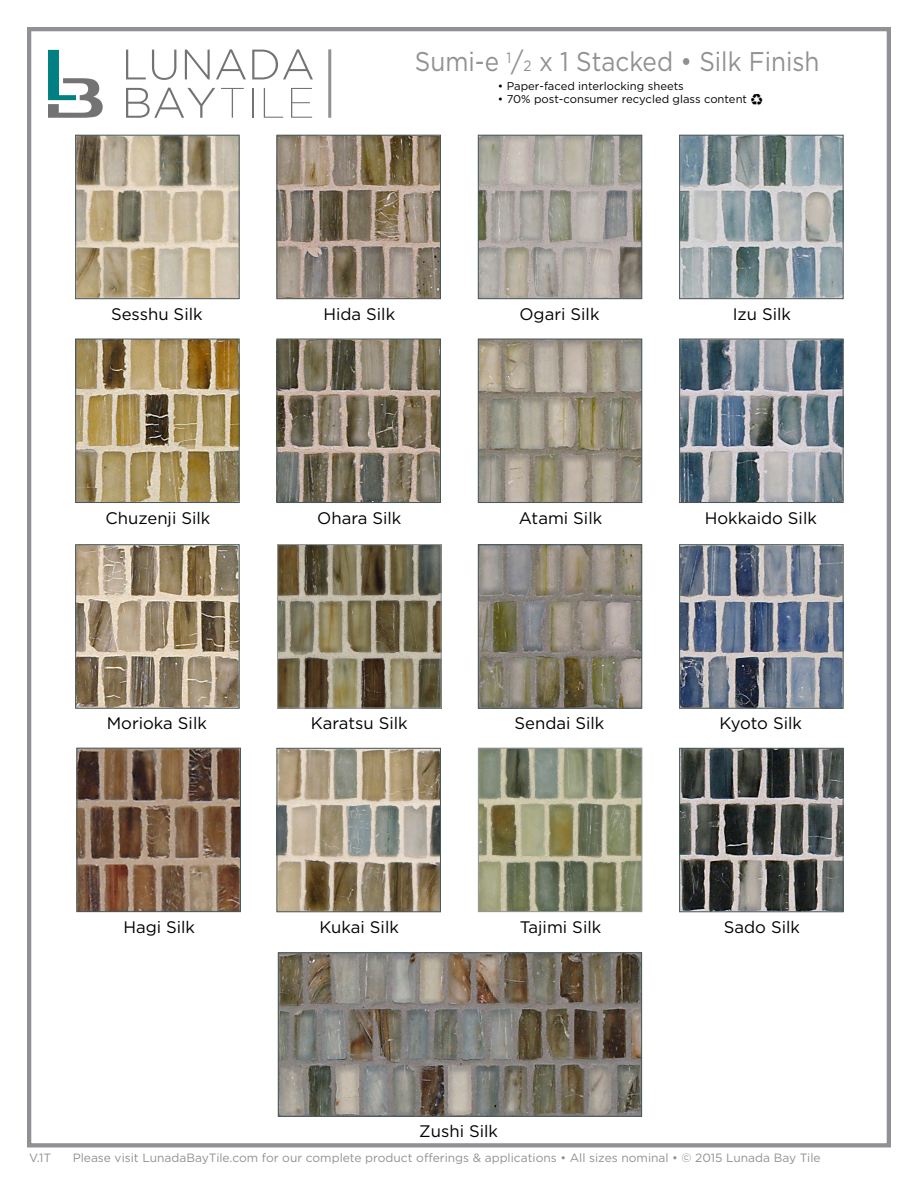
<style>
.page{position:relative;width:918px;height:1188px;background:#fff}
.page>*{position:absolute;margin:0;border:0;box-sizing:border-box;transform-origin:0 0}
.t1{font:27px "Gotham";color:#919195;scale:.9 1}
.t2{font:16.65px "Gotham";color:#000}
.t3{font:12px "Gotham";color:#919195}
.t4{font:11.25px "Gotham";color:#000}
.s1{font-size:15px}
.s2{font-family:"Recycle"}
</style>
<div class="page">
<div style="left:27px;top:27px;width:864px;height:1120px;border:4px solid #919195"></div>
<svg style="left:126px;top:50px;width:20px;height:29px"></svg>
<svg style="left:152px;top:50px;width:24px;height:30px"></svg>
<svg style="left:185px;top:50px;width:25px;height:29px"></svg>
<svg style="left:216px;top:49px;width:30px;height:30px"></svg>
<svg style="left:252px;top:49px;width:61px;height:30px"></svg>
<svg style="left:126px;top:88px;width:89px;height:30px"></svg>
<svg style="left:221px;top:88px;width:23px;height:30px"></svg>
<hr style="left:252px;top:88px;width:1px;height:30px;background:#737373">
<svg style="left:264px;top:88px;width:19px;height:30px"></svg>
<svg style="left:291px;top:88px;width:21px;height:30px"></svg>
<svg style="left:48px;top:50px;width:55px;height:68px"></svg>
<hr style="left:328px;top:49px;width:3px;height:69px;background:#919195">
<img style="left:681px;top:750px;width:160px;height:160px">
<div style="left:679px;top:748px;width:164px;height:164px;border:1px solid #46585b"></div>
<img style="left:681px;top:137px;width:160px;height:160px">
<div style="left:679px;top:135px;width:164px;height:164px;border:1px solid #46585b"></div>
<img style="left:681px;top:547px;width:160px;height:159px">
<div style="left:679px;top:545px;width:164px;height:163px;border:1px solid #46585b"></div>
<img style="left:681px;top:341px;width:160px;height:160px">
<div style="left:679px;top:339px;width:164px;height:164px;border:1px solid #46585b"></div>
<img style="left:279px;top:341px;width:160px;height:160px">
<div style="left:277px;top:339px;width:164px;height:164px;border:1px solid #46585b"></div>
<img style="left:480px;top:341px;width:160px;height:160px">
<div style="left:478px;top:339px;width:164px;height:164px;border:1px solid #46585b"></div>
<img style="left:280px;top:955px;width:360px;height:159px">
<div style="left:278px;top:953px;width:364px;height:163px;border:1px solid #46585b"></div>
<img style="left:480px;top:547px;width:160px;height:159px">
<div style="left:478px;top:545px;width:164px;height:163px;border:1px solid #46585b"></div>
<img style="left:480px;top:137px;width:160px;height:160px">
<div style="left:478px;top:135px;width:164px;height:164px;border:1px solid #46585b"></div>
<img style="left:279px;top:137px;width:160px;height:160px">
<div style="left:277px;top:135px;width:164px;height:164px;border:1px solid #46585b"></div>
<img style="left:79px;top:750px;width:160px;height:160px">
<div style="left:77px;top:748px;width:164px;height:164px;border:1px solid #46585b"></div>
<img style="left:279px;top:750px;width:160px;height:160px">
<div style="left:277px;top:748px;width:164px;height:164px;border:1px solid #46585b"></div>
<img style="left:77px;top:137px;width:160px;height:160px">
<div style="left:75px;top:135px;width:164px;height:164px;border:1px solid #46585b"></div>
<img style="left:77px;top:341px;width:160px;height:160px">
<div style="left:75px;top:339px;width:164px;height:164px;border:1px solid #46585b"></div>
<img style="left:77px;top:547px;width:160px;height:159px">
<div style="left:75px;top:545px;width:164px;height:163px;border:1px solid #46585b"></div>
<img style="left:279px;top:546px;width:160px;height:160px">
<div style="left:277px;top:544px;width:164px;height:164px;border:1px solid #92989b"></div>
<img style="left:480px;top:750px;width:160px;height:160px">
<div style="left:478px;top:748px;width:164px;height:164px;border:1px solid #92989b"></div>
<h1 class="t1" style="left:415px;top:44px;width:451px">Sumi-e <sup>1</sup>/<span class="s1">2</span> x 1 Stacked • Silk Finish</h1>
<p class="t4" style="left:498px;top:79px;width:187px">• Paper-faced interlocking sheets</p>
<p class="t4" style="left:498px;top:92px;width:267px">• 70% post-consumer recycled glass content <span class="s2">C</span></p>
<p class="t2" style="left:111px;top:303px;width:93px">Sesshu Silk</p>
<p class="t2" style="left:323px;top:303px;width:73px">Hida Silk</p>
<p class="t2" style="left:519px;top:303px;width:82px">Ogari Silk</p>
<p class="t2" style="left:733px;top:303px;width:60px">Izu Silk</p>
<p class="t2" style="left:106px;top:507px;width:106px">Chuzenji Silk</p>
<p class="t2" style="left:317px;top:507px;width:86px">Ohara Silk</p>
<p class="t2" style="left:519px;top:507px;width:85px">Atami Silk</p>
<p class="t2" style="left:705px;top:507px;width:114px">Hokkaido Silk</p>
<p class="t2" style="left:107px;top:713px;width:102px">Morioka Silk</p>
<p class="t2" style="left:311px;top:713px;width:98px">Karatsu Silk</p>
<p class="t2" style="left:515px;top:713px;width:91px">Sendai Silk</p>
<p class="t2" style="left:720px;top:713px;width:84px">Kyoto Silk</p>
<p class="t2" style="left:123px;top:916px;width:73px">Hagi Silk</p>
<p class="t2" style="left:320px;top:916px;width:81px">Kukai Silk</p>
<p class="t2" style="left:520px;top:916px;width:83px">Tajimi Silk</p>
<p class="t2" style="left:419px;top:1121px;width:80px">Zushi Silk</p>
<p class="t2" style="left:724px;top:916px;width:78px">Sado Silk</p>
<p class="t3" style="left:29px;top:1150px;width:23px">V.1T</p>
<p class="t3" style="left:73px;top:1150px;width:749px">Please visit LunadaBayTile.com for our complete product offerings &amp; applications • All sizes nominal • © 2015 Lunada Bay Tile</p>
</div>
